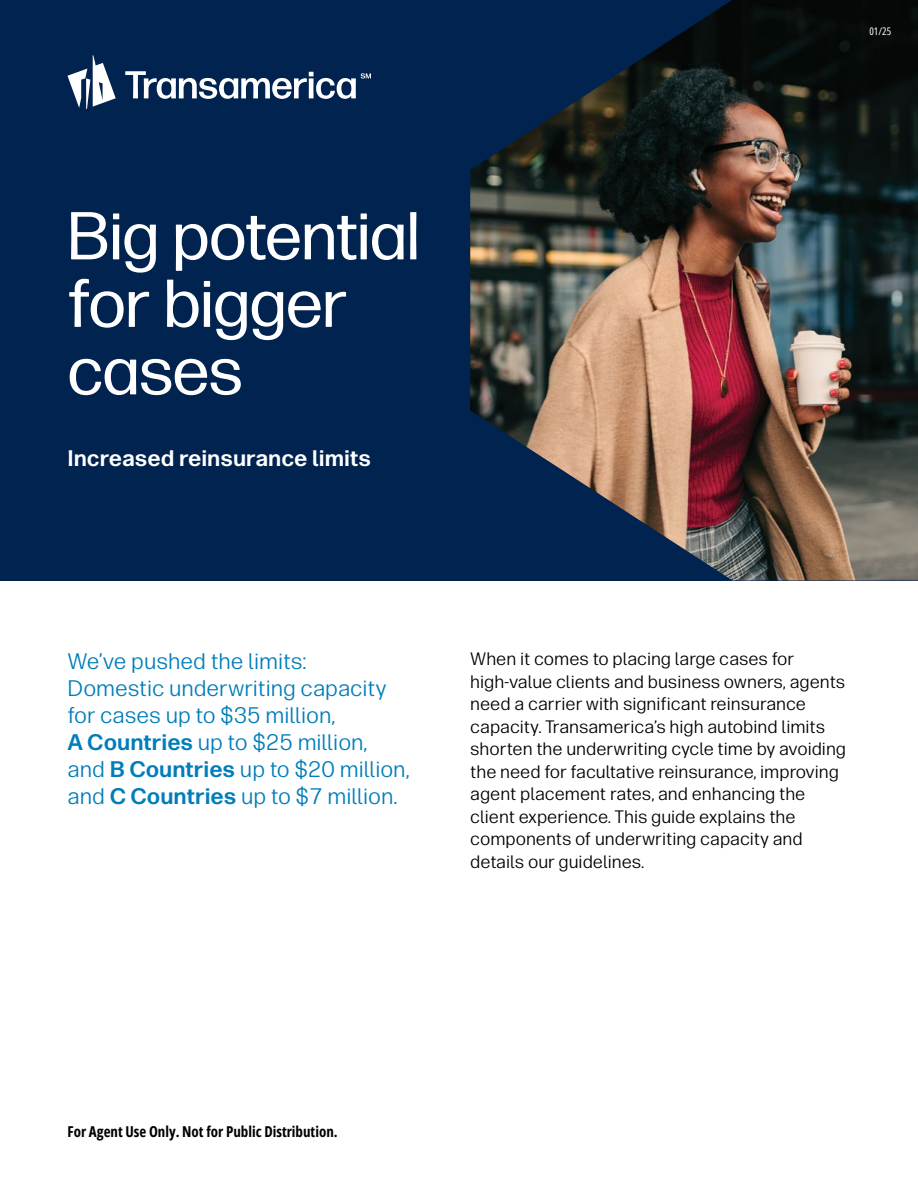
<style>
.page{position:relative;width:918px;height:1188px;background:#fff}
.page>*{position:absolute;margin:0;border:0;box-sizing:border-box;transform-origin:0 0}
.Title_2_45pt{font:67.5px/67.5px "Forever Forma Heading";letter-spacing:-.01em;color:#fff}
.CTA_1_15pt{font:22.5px/27px "Forever Forma Body Text";color:#007dba}
.Eyebrow{font:700 22.5px "Forever Forma Body Text";color:#fff}
.Body_copy_12pt{font:18px/22.5px "Forever Forma Body Text";color:#000}
.Disclaimer_10pt{font:700 15px "Open Sans Condensed";color:#000}
.t1{font:10.5px "Open Sans";color:#fff}
.s1{font-weight:700}
</style>
<div class="page">
<div style="left:0;top:0;width:918px;height:580px;background:#00234f"></div>
<img style="left:470px;top:0;width:448px;height:580px">
<svg style="left:68px;top:55px;width:303px;height:54px"></svg>
<p class="Title_2_45pt" style="left:68px;top:198px;width:354px">Big potential for bigger cases</p>
<p class="Eyebrow" style="left:68px;top:441px;width:305px">Increased reinsurance limits</p>
<p class="t1" style="left:869px;top:23px;width:23px">01/25</p>
<p class="CTA_1_15pt" style="left:68px;top:647px;width:344px">We’ve pushed the limits:<br>Domestic underwriting capacity for cases up to $35 million,<br><span class="s1">A Countries</span> up to $25 million, and <span class="s1">B Countries</span> up to $20 million, and <span class="s1">C Countries</span> up to $7 million.</p>
<p class="Body_copy_12pt" style="left:470px;top:646px;width:377px">When it comes to placing large cases for high-value clients and business owners, agents need a carrier with significant reinsurance capacity. Transamerica’s high autobind limits shorten the underwriting cycle time by avoiding the need for facultative reinsurance, improving agent placement rates, and enhancing the client experience. This guide explains the components of underwriting capacity and details our guidelines.</p>
<p class="Disclaimer_10pt" style="left:68px;top:1120px;width:272px">For Agent Use Only. Not for Public Distribution.</p>
</div>
